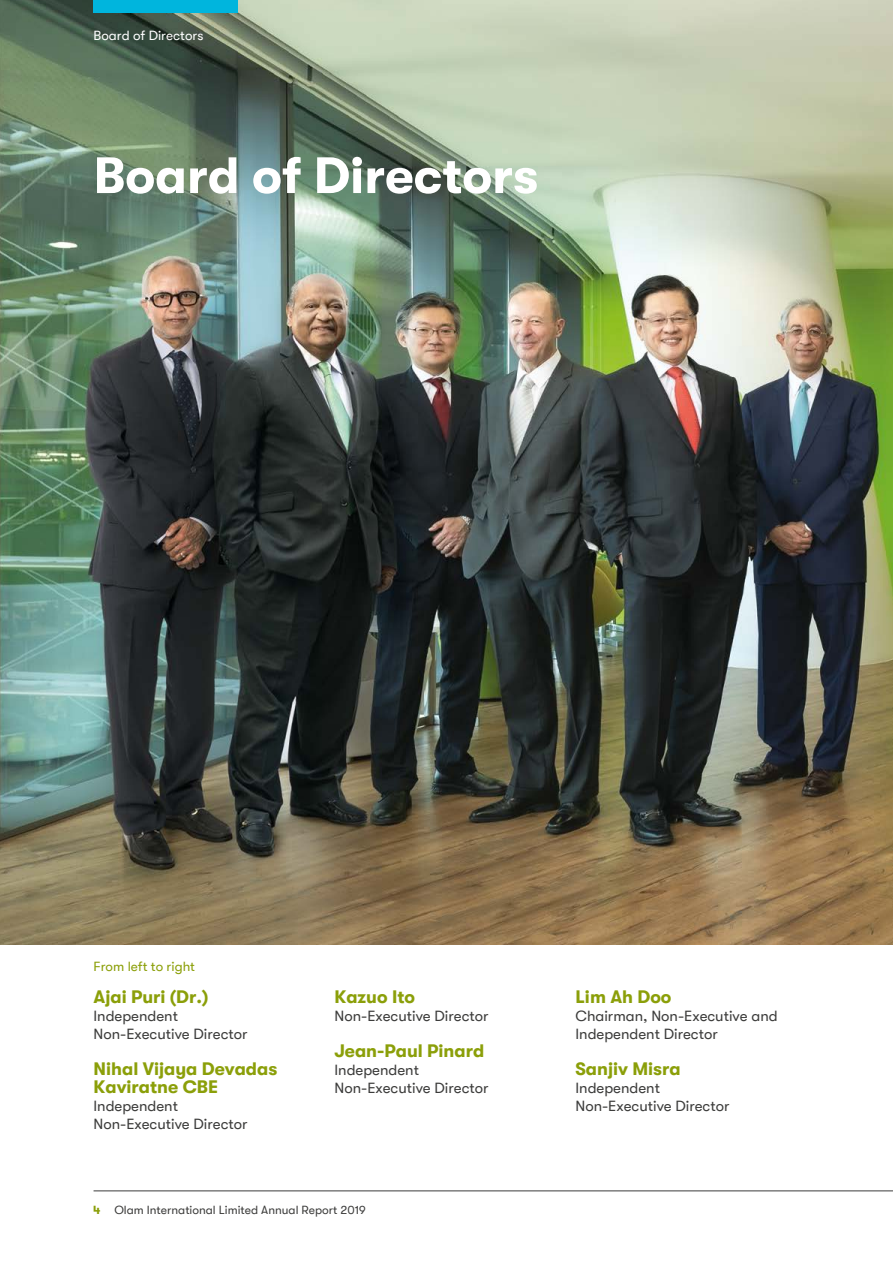
<style>
.page{position:relative;width:893px;height:1263px;background:#fff}
.page>*{position:absolute;margin:0;border:0;box-sizing:border-box;transform-origin:0 0}
.Page_Title{font:700 51px "GT Walsheim";color:#fff}
.BOD-Name-Big{font:700 18px/18px "GT Walsheim";color:#8b9f09}
.Pull-Out-Name{font:15px/18px "GT Walsheim";color:#3c3c3b}
.Running-Header{font:13.5px "GT Walsheim";color:#fff}
.Running-Header-2{font:13.5px "GT Walsheim";color:#8b9f09}
.t1{font:12px "GT Walsheim";color:#3c3c3b}
.s1{font-weight:700;color:#8b9f09}
</style>
<div class="page">
<img style="left:0;top:0;width:893px;height:944px">
<hr style="left:94px;top:1190px;width:799px;height:1px;background:#3c3c3b">
<div style="left:94px;top:0;width:144px;height:13px;background:#00b5dd"></div>
<p class="Running-Header" style="left:94px;top:28px;width:111px">Board of Directors</p>
<p class="Page_Title" style="left:94px;top:147px;width:446px">Board of Directors</p>
<p class="Running-Header-2" style="left:94px;top:958px;width:103px">From left to right</p>
<p class="BOD-Name-Big" style="left:94px;top:988px;width:116px">Ajai Puri (Dr.)</p>
<p class="Pull-Out-Name" style="left:94px;top:1007px;width:155px">Independent<br>Non-Executive Director</p>
<p class="BOD-Name-Big" style="left:94px;top:1060px;width:185px">Nihal Vijaya Devadas<br>Kaviratne CBE</p>
<p class="Pull-Out-Name" style="left:94px;top:1097px;width:155px">Independent<br>Non-Executive Director</p>
<p class="BOD-Name-Big" style="left:334px;top:988px;width:82px">Kazuo Ito</p>
<p class="Pull-Out-Name" style="left:334px;top:1007px;width:155px">Non-Executive Director</p>
<p class="BOD-Name-Big" style="left:334px;top:1042px;width:151px">Jean-Paul Pinard</p>
<p class="Pull-Out-Name" style="left:334px;top:1061px;width:155px">Independent<br>Non-Executive Director</p>
<p class="t1" style="left:93px;top:1203px;width:274px"><span class="s1">4</span> Olam International Limited Annual Report 2019</p>
<p class="BOD-Name-Big" style="left:575px;top:988px;width:97px">Lim Ah Doo</p>
<p class="Pull-Out-Name" style="left:575px;top:1007px;width:204px">Chairman, Non-Executive and<br>Independent Director</p>
<p class="BOD-Name-Big" style="left:575px;top:1060px;width:107px">Sanjiv Misra</p>
<p class="Pull-Out-Name" style="left:575px;top:1079px;width:155px">Independent<br>Non-Executive Director</p>
</div>
